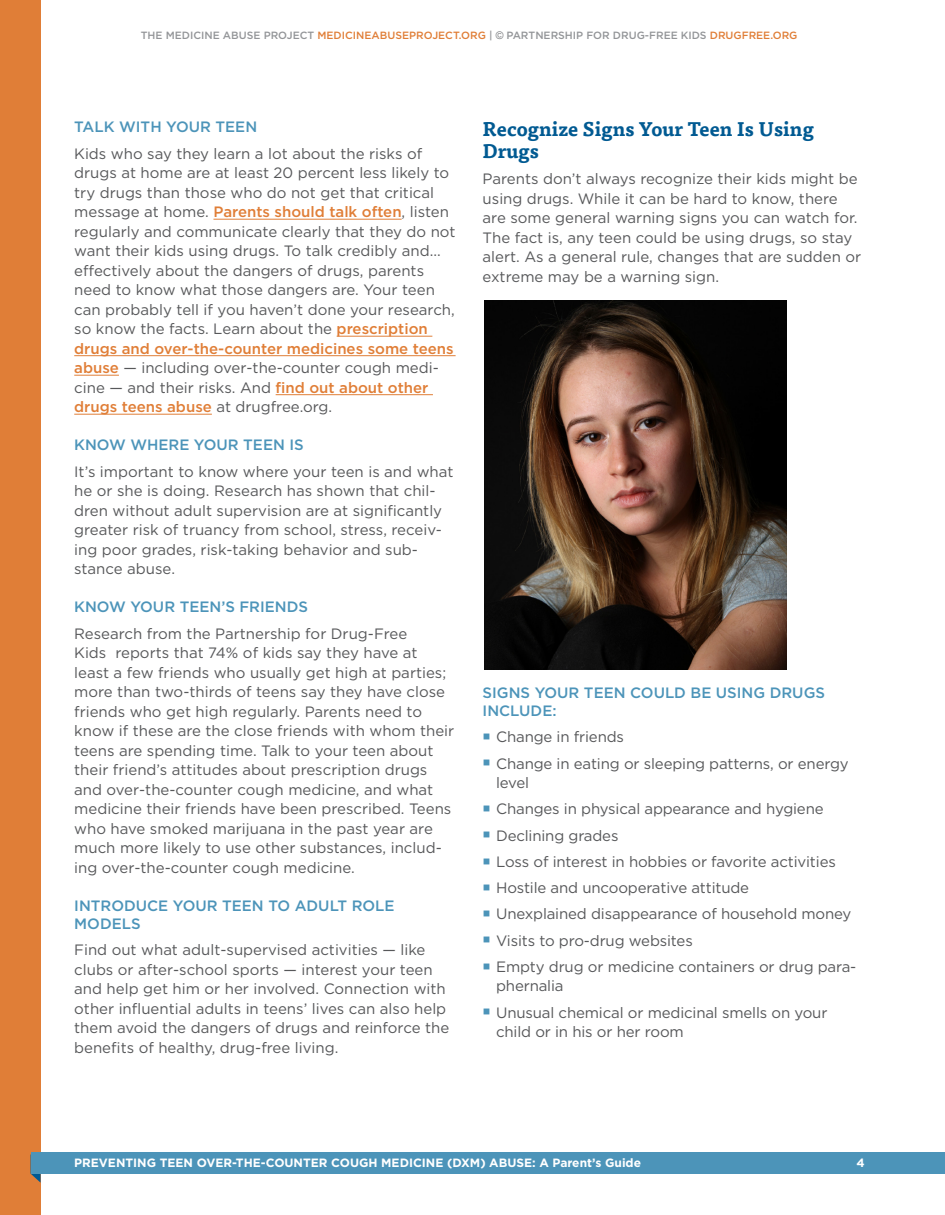
<style>
.page{position:relative;width:945px;height:1215px;background:#fff}
.page>*{position:absolute;margin:0;border:0;box-sizing:border-box;transform-origin:0 0}
.t1{font:700 19.5px/22.5px "Tisa OT";color:#015a92}
.t2{font:15px/19.5px "Gotham";color:#57585a}
.t3{font:500 15px/18px "Gotham";color:#4c94b9}
.t4{font:700 12px "Gotham";color:#fff}
.t5{font:500 10.5px "Gotham";color:#939598}
.s1{color:#e07e37}
.s2{font-family:"Arial";font-weight:400;color:#808285}
.s3{font-weight:500;color:#e07e37}
.s4{color:#4c94b9}
</style>
<div class="page">
<div style="left:0;top:0;width:40px;height:1215px;background:#e07e37"></div>
<svg style="left:31px;top:1174px;width:10px;height:9px"></svg>
<div style="left:31px;top:1152px;width:914px;height:22px;background:#4c94b9"></div>
<hr style="left:213px;top:219px;width:189px;height:1px;background:#e07e37">
<hr style="left:337px;top:336px;width:95px;height:1px;background:#e07e37">
<hr style="left:74px;top:355px;width:382px;height:1px;background:#e07e37">
<hr style="left:74px;top:375px;width:45px;height:1px;background:#e07e37">
<hr style="left:276px;top:394px;width:157px;height:1px;background:#e07e37">
<hr style="left:74px;top:414px;width:138px;height:1px;background:#e07e37">
<img style="left:484px;top:301px;width:302px;height:368px">
<p class="t5" style="left:141px;top:29px;width:658px">THE MEDICINE ABUSE PROJECT <span class="s1">MEDICINEABUSEPROJECT.ORG</span> | <span class="s2">©</span> PARTNERSHIP FOR DRUG-FREE KIDS <span class="s1">DRUGFREE.ORG</span></p>
<p class="t3" style="left:74px;top:118px;width:184px">TALK WITH YOUR TEEN</p>
<p class="t2" style="left:74px;top:143px;width:383px">Kids who say they learn a lot about the risks of drugs at home are at least 20 percent less likely to try drugs than those who do not get that critical message at home. <span class="s3">Parents should talk often</span>, listen regularly and communicate clearly that they do not want their kids using drugs. To talk credibly and... effectively about the dangers of drugs, parents need to know what those dangers are. Your teen can probably tell if you haven’t done your research, so know the facts. Learn about the <span class="s3">prescription drugs and over-the-counter medicines some teens abuse</span> — including over-the-counter cough medi&shy;cine — and their risks. And <span class="s3">find out about other drugs teens abuse</span> at drugfree.org.</p>
<p class="t3" style="left:74px;top:436px;width:231px">KNOW WHERE YOUR TEEN IS</p>
<p class="t2" style="left:74px;top:461px;width:381px">It’s important to know where your teen is and what he or she is doing. Research has shown that chil&shy;dren without adult supervision are at significantly greater risk of truancy from school, stress, receiv&shy;ing poor grades, risk-taking behavior and sub&shy;stance abuse.</p>
<p class="t3" style="left:74px;top:598px;width:235px">KNOW YOUR TEEN’S FRIENDS</p>
<p class="t2" style="left:74px;top:623px;width:382px">Research from the Partnership for Drug-Free<br>Kids reports that 74% of kids say they have at least a few friends who usually get high at parties; more than two-thirds of teens say they have close friends who get high regularly. Parents need to know if these are the close friends with whom their teens are spending time. Talk to your teen about their friend’s attitudes about prescription drugs and over-the-counter cough medicine, and what medicine their friends have been prescribed. Teens who have smoked marijuana in the past year are much more likely to use other substances, includ&shy;ing over-the-counter cough medicine.</p>
<p class="t3" style="left:74px;top:896px;width:322px">INTRODUCE YOUR TEEN TO ADULT ROLE<br>MODELS</p>
<p class="t2" style="left:74px;top:940px;width:377px">Find out what adult-supervised activities — like clubs or after-school sports — interest your teen and help get him or her involved. Connection with other influential adults in teens’ lives can also help them avoid the dangers of drugs and reinforce the benefits of healthy, drug-free living.</p>
<h1 class="t1" style="left:483px;top:118px;width:333px">Recognize Signs Your Teen Is Using<br>Drugs</h1>
<p class="t2" style="left:483px;top:169px;width:380px">Parents don’t always recognize their kids might be using drugs. While it can be hard to know, there are some general warning signs you can watch for.<br>The fact is, any teen could be using drugs, so stay alert. As a general rule, changes that are sudden or extreme may be a warning sign.</p>
<p class="t3" style="left:483px;top:684px;width:344px">SIGNS YOUR TEEN COULD BE USING DRUGS<br>INCLUDE:</p>
<p class="t2" style="left:483px;top:727px;width:143px"><span class="s4">○</span> Change in friends</p>
<p class="t2" style="left:496px;top:753px;width:354px;text-indent:-14px"><span class="s4">○</span> Change in eating or sleeping patterns, or energy level</p>
<p class="t2" style="left:483px;top:799px;width:343px"><span class="s4">○</span> Changes in physical appearance and hygiene</p>
<p class="t2" style="left:483px;top:825px;width:137px"><span class="s4">○</span> Declining grades</p>
<p class="t2" style="left:483px;top:852px;width:355px"><span class="s4">○</span> Loss of interest in hobbies or favorite activities</p>
<p class="t2" style="left:483px;top:878px;width:268px"><span class="s4">○</span> Hostile and uncooperative attitude</p>
<p class="t2" style="left:483px;top:904px;width:370px"><span class="s4">○</span> Unexplained disappearance of household money</p>
<p class="t2" style="left:483px;top:930px;width:212px"><span class="s4">○</span> Visits to pro-drug websites</p>
<p class="t2" style="left:496px;top:957px;width:362px;text-indent:-14px"><span class="s4">○</span> Empty drug or medicine containers or drug para&shy;phernalia</p>
<p class="t2" style="left:496px;top:1002px;width:333px;text-indent:-14px"><span class="s4">○</span> Unusual chemical or medicinal smells on your child or in his or her room</p>
<p class="t4" style="left:74px;top:1155px;width:568px">PREVENTING TEEN OVER-THE-COUNTER COUGH MEDICINE (DXM) ABUSE: A Parent’s Guide</p>
<p class="t4" style="left:856px;top:1155px;width:10px">4</p>
</div>
